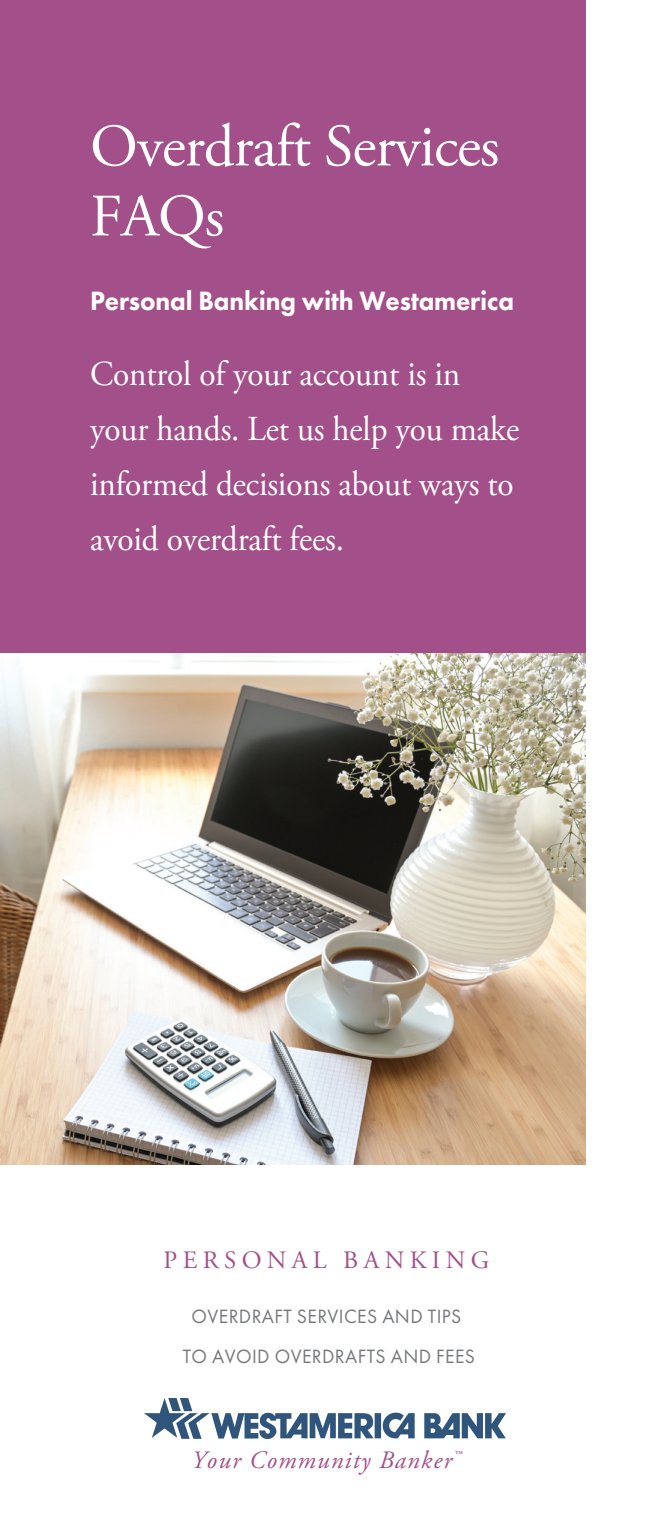
<style>
.page{position:relative;width:653px;height:1530px;background:#fff}
.page>*{position:absolute;margin:0;border:0;box-sizing:border-box;transform-origin:0 0}
.t1{font:60px "Adobe Garamond Pro";letter-spacing:-.015em;color:#fff}
.t2{font:35px/55px "Adobe Garamond Pro";letter-spacing:-.005em;color:#fff;scale:.95 1}
.t3{font:800 27.5px "Futura PT";letter-spacing:-.005em;color:#fff;scale:.95 1}
.t4{font:italic 25px "Adobe Garamond Pro";letter-spacing:.05em;color:#a3508a}
.t5{font:25px "Adobe Garamond Pro";letter-spacing:.215em;color:#a3508a}
.t6{font:20px "Futura PT";letter-spacing:.02em;color:#76787b}
</style>
<div class="page">
<div style="left:0;top:0;width:585px;height:653px;background:#a3508a"></div>
<img style="left:144px;top:1399px;width:361px;height:40px">
<img style="left:0;top:653px;width:585px;height:511px">
<p class="t1" style="left:90px;top:110px;width:411px">Overdraft Services</p>
<p class="t1" style="left:90px;top:180px;width:136px">FAQs</p>
<p class="t3" style="left:90px;top:284px;width:447px">Personal Banking with Westamerica</p>
<p class="t2" style="left:90px;top:348px;width:391px">Control of your account is in</p>
<p class="t2" style="left:90px;top:403px;width:453px">your hands. Let us help you make informed decisions about ways to avoid overdraft fees.</p>
<p class="t5" style="left:163px;top:1245px;width:327px">PERSONAL BANKING</p>
<p class="t6" style="left:191px;top:1304px;width:271px">OVERDRAFT SERVICES AND TIPS</p>
<p class="t6" style="left:183px;top:1344px;width:294px">TO AVOID OVERDRAFTS AND FEES</p>
<p class="t4" style="left:191px;top:1445px;width:271px">Your Community Banker<sup>™</sup></p>
</div>
